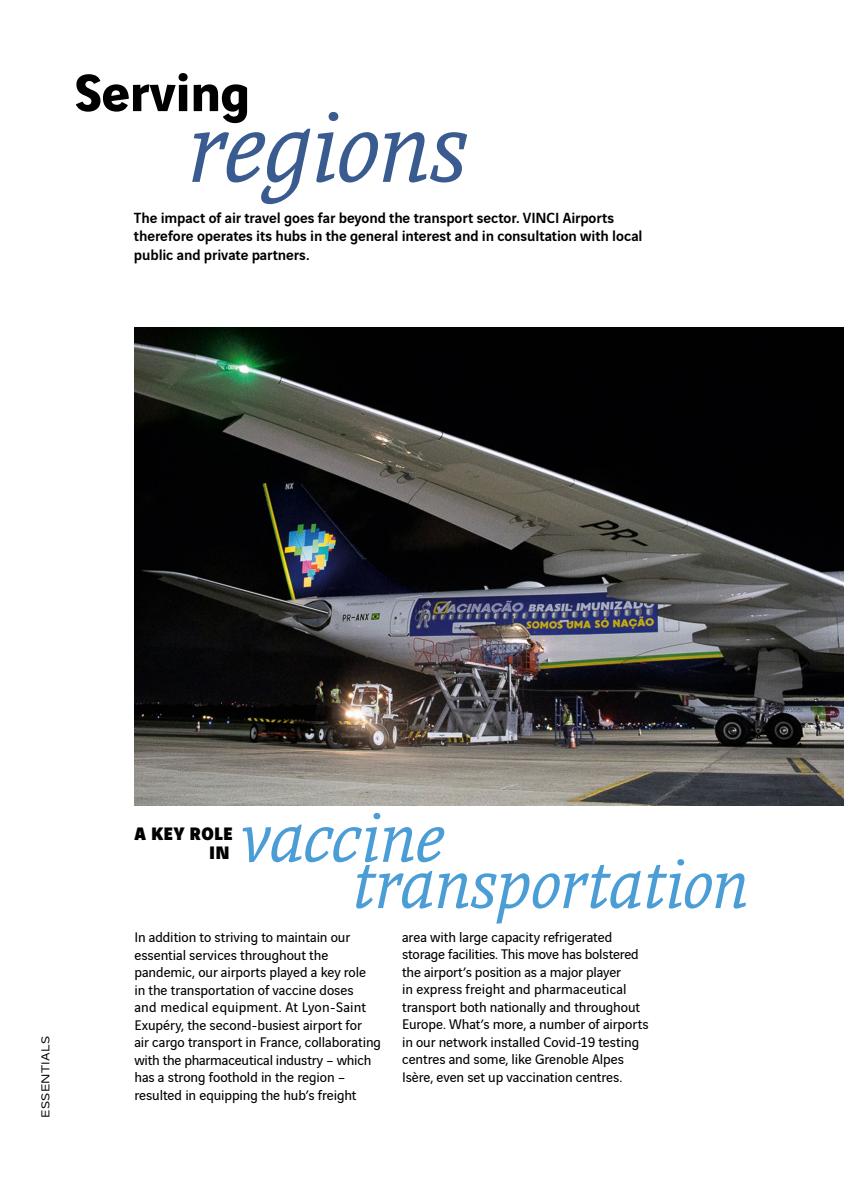
<style>
.page{position:relative;width:844px;height:1191px;background:#fff}
.page>*{position:absolute;margin:0;border:0;box-sizing:border-box;transform-origin:0 0}
.t1{font:italic 105px "Vinci Serif";color:#395b8f}
.t2{font:italic 73.5px "Vinci Serif";color:#4b9dd6}
.t3{font:700 56px "Vinci Sans";letter-spacing:-.01em;color:#000}
.t4{font:900 19.25px/19.2px "Vinci Sans";letter-spacing:.02em;color:#000;text-align:right}
.t5{font:500 15.75px/18.4px "Vinci Sans";letter-spacing:-.005em;color:#000}
.t6{font:14.88px/17.5px "Vinci Sans";letter-spacing:-.005em;color:#000}
.t7{font:12.25px "Vinci Sans Expanded";letter-spacing:.01em;color:#000}
</style>
<div class="page">
<img style="left:134px;top:327px;width:709px;height:478px">
<h3 class="t3" style="left:74px;top:48px;width:177px">Serving</h3>
<h1 class="t1" style="left:188px;top:74px;width:280px">regions</h1>
<p class="t5" style="left:134px;top:207px;width:510px">The impact of air travel goes far beyond the transport sector. VINCI Airports therefore operates its hubs in the general interest and in consultation with local public and private partners.</p>
<p class="t7" style="left:37px;top:1117px;width:83px;rotate:-90deg">ESSENTIALS</p>
<p class="t4" style="left:135px;top:821px;width:100px">A KEY ROLE<br>IN</p>
<h2 class="t2" style="left:241px;top:786px;width:205px">vaccine</h2>
<h2 class="t2" style="left:352px;top:832px;width:397px">transportation</h2>
<p class="t6" style="left:134px;top:927px;width:248px">In addition to striving to maintain our essential services throughout the pandemic, our airports played a key role<br>in the transportation of vaccine doses<br>and medical equipment. At Lyon‑Saint Exupéry, the second-busiest airport for<br>air cargo transport in France, collaborating with the pharmaceutical industry – which has a strong foothold in the region – resulted in equipping the hub’s freight</p>
<p class="t6" style="left:402px;top:927px;width:248px">area with large capacity refrigerated storage facilities. This move has bolstered the airport’s position as a major player<br>in express freight and pharmaceutical transport both nationally and throughout Europe. What’s more, a number of airports in our network installed Covid-19 testing centres and some, like Grenoble Alpes Isère, even set up vaccination centres.</p>
</div>
